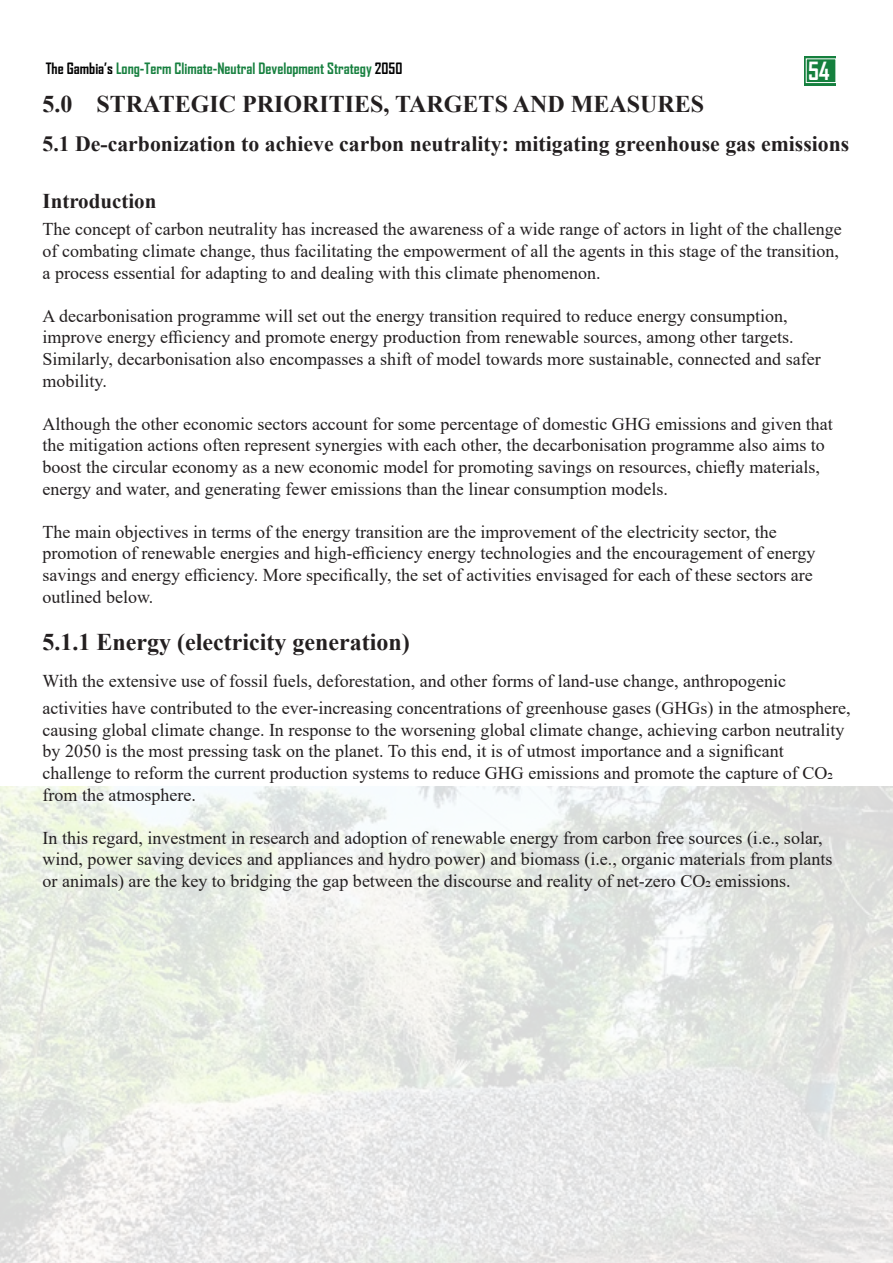
<style>
.page{position:relative;width:893px;height:1263px;background:#fff}
.page>*{position:absolute;margin:0;border:0;box-sizing:border-box;transform-origin:0 0}
.t1{font:700 24px "Times New Roman";color:#231f20}
.t2{font:700 24px "Agency FB";color:#fff}
.t3{font:700 21.75px "Times New Roman";color:#231f20}
.t4{font:700 21px "Times New Roman";color:#231f20}
.t5{font:18px/21.6px "Times New Roman";color:#231f20}
.t6{font:700 15px "Agency FB";color:#17803f}
.s1{color:#000001}
</style>
<div class="page">
<div style="left:804px;top:56px;width:31px;height:29px;background:#15803e"></div>
<div style="left:806px;top:58px;width:30px;height:25px;border:1px solid #fff"></div>
<img style="left:0;top:787px;width:893px;height:476px">
<p class="t6" style="left:46px;top:59px;width:358px"><span class="s1">The Gambia’s</span> Long-Term Climate-Neutral Development Strategy <span class="s1">2050</span></p>
<h1 class="t2" style="left:808px;top:56px;width:23px">54</h1>
<p class="t1" style="left:43px;top:86px;width:663px">5.0 STRATEGIC PRIORITIES, TARGETS AND MEASURES</p>
<p class="t3" style="left:43px;top:128px;width:808px">5.1 De-carbonization to achieve carbon neutrality: mitigating greenhouse gas emissions</p>
<p class="t4" style="left:43px;top:186px;width:115px">Introduction</p>
<p class="t5" style="left:43px;top:218px;width:801px">The concept of carbon neutrality has increased the awareness of a wide range of actors in light of the challenge of combating climate change, thus facilitating the empowerment of all the agents in this stage of the transition, a process essential for adapting to and dealing with this climate phenomenon.</p>
<p class="t5" style="left:43px;top:304px;width:780px">A decarbonisation programme will set out the energy transition required to reduce energy consumption, improve energy efficiency and promote energy production from renewable sources, among other targets.<br>Similarly, decarbonisation also encompasses a shift of model towards more sustainable, connected and safer mobility.</p>
<p class="t5" style="left:43px;top:412px;width:792px">Although the other economic sectors account for some percentage of domestic GHG emissions and given that the mitigation actions often represent synergies with each other, the decarbonisation programme also aims to boost the circular economy as a new economic model for promoting savings on resources, chiefly materials, energy and water, and generating fewer emissions than the linear consumption models.</p>
<p class="t5" style="left:43px;top:520px;width:774px">The main objectives in terms of the energy transition are the improvement of the electricity sector, the promotion of renewable energies and high-efficiency energy technologies and the encouragement of energy savings and energy efficiency. More specifically, the set of activities envisaged for each of these sectors are outlined below.</p>
<p class="t1" style="left:43px;top:625px;width:369px">5.1.1 Energy (electricity generation)</p>
<p class="t5" style="left:43px;top:666px;width:809px;line-height:27.6px">With the extensive use of fossil fuels, deforestation, and other forms of land-use change, anthropogenic activities have contributed to the ever-increasing concentrations of greenhouse gases (GHGs) in the atmosphere,</p>
<p class="t5" style="left:43px;top:718px;width:803px">causing global climate change. In response to the worsening global climate change, achieving carbon neutrality by 2050 is the most pressing task on the planet. To this end, it is of utmost importance and a significant challenge to reform the current production systems to reduce GHG emissions and promote the capture of CO2 from the atmosphere.</p>
<p class="t5" style="left:43px;top:826px;width:791px">In this regard, investment in research and adoption of renewable energy from carbon free sources (i.e., solar, wind, power saving devices and appliances and hydro power) and biomass (i.e., organic materials from plants or animals) are the key to bridging the gap between the discourse and reality of net-zero CO2 emissions.</p>
</div>
